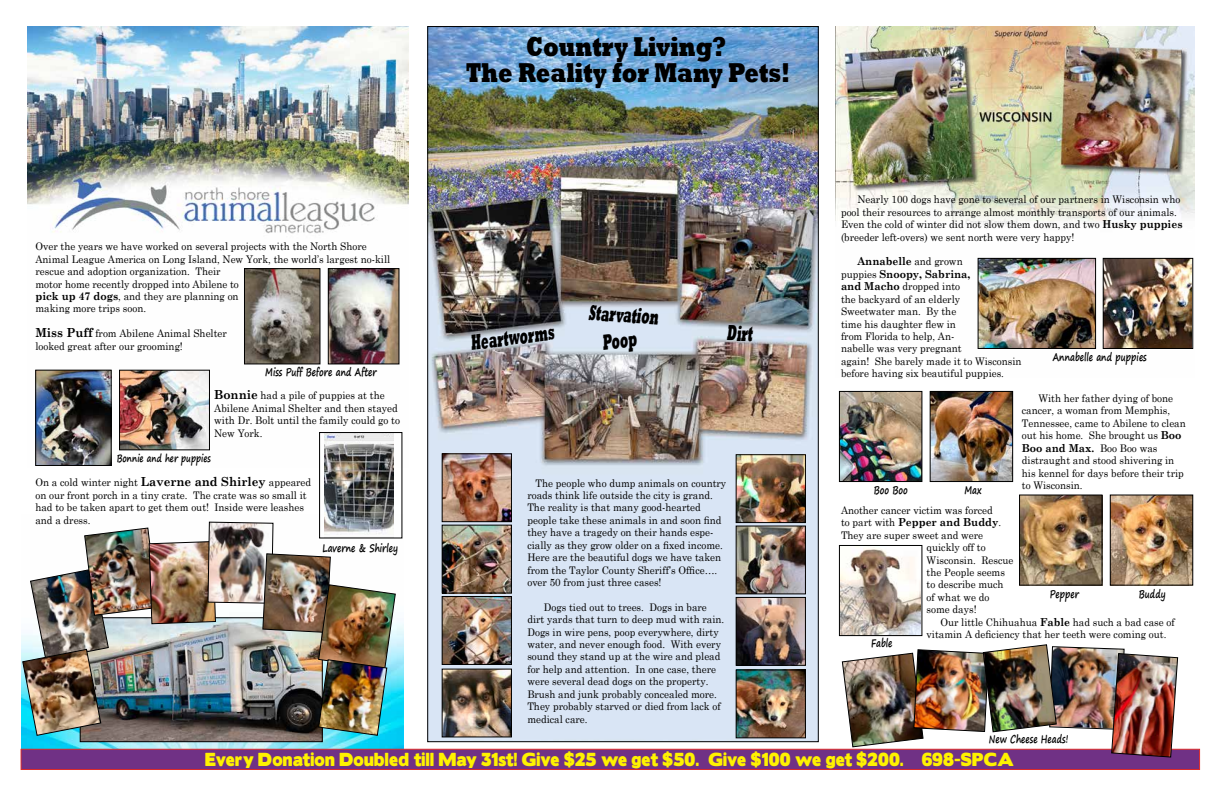
<style>
.page{position:relative;width:1224px;height:792px;background:#fff}
.page>*{position:absolute;margin:0;border:0;box-sizing:border-box;transform-origin:0 0}
.t1{font:800 28px/26px "Rockwell";color:#000;text-align:center;scale:.75 1}
.t2{font:800 22.4px "Rockwell";color:#000;scale:.5 1}
.t3{font:16.8px "Boris Black Bloxx";letter-spacing:.02em;color:#fff200;scale:.9 1}
.t4{font:700 11.1px "Segoe Print";color:#000;scale:.75 1}
.t5{font:700 11px/12.4px "Century Schoolbook";color:#000;scale:.94 1}
.t6{font:10.5px/12.4px "Century Schoolbook";color:#000;scale:.94 1}
.t7{font:700 10.5px "Segoe Print";color:#000;scale:.75 1}
.s1{font-weight:700;font-size:11px}
.s2{font-weight:700;font-size:12.5px}
.s3{font-weight:400;font-size:10.5px}
</style>
<div class="page">
<img style="left:835px;top:26px;width:359px;height:323px">
<img style="left:22px;top:514px;width:381px;height:235px">
<img style="left:27px;top:26px;width:382px;height:442px">
<img style="left:429px;top:28px;width:388px;height:712px">
<div style="left:21px;top:749px;width:1179px;height:21px;background:#703185;border:1px solid #da292b"></div>
<img style="left:246px;top:270px;width:72px;height:92px">
<div style="left:244px;top:268px;width:76px;height:96px;border:1px solid #000"></div>
<img style="left:444px;top:456px;width:66px;height:64px">
<div style="left:442px;top:454px;width:70px;height:68px;border:1px solid #000"></div>
<img style="left:444px;top:527px;width:66px;height:64px">
<div style="left:442px;top:525px;width:70px;height:68px;border:1px solid #000"></div>
<img style="left:444px;top:598px;width:66px;height:65px">
<div style="left:442px;top:596px;width:70px;height:69px;border:1px solid #000"></div>
<img style="left:444px;top:671px;width:66px;height:64px">
<div style="left:442px;top:669px;width:70px;height:68px;border:1px solid #000"></div>
<img style="left:738px;top:456px;width:66px;height:65px">
<div style="left:736px;top:454px;width:70px;height:69px;border:1px solid #000"></div>
<img style="left:738px;top:528px;width:66px;height:64px">
<div style="left:736px;top:526px;width:70px;height:68px;border:1px solid #000"></div>
<img style="left:738px;top:599px;width:66px;height:65px">
<div style="left:736px;top:597px;width:70px;height:69px;border:1px solid #000"></div>
<img style="left:738px;top:672px;width:66px;height:64px">
<div style="left:736px;top:670px;width:70px;height:68px;border:1px solid #000"></div>
<img style="left:330px;top:270px;width:67px;height:92px">
<div style="left:328px;top:268px;width:71px;height:96px;border:1px solid #000"></div>
<img style="left:37px;top:372px;width:72px;height:92px">
<div style="left:35px;top:370px;width:76px;height:96px;border:1px solid #000"></div>
<img style="left:121px;top:372px;width:87px;height:76px">
<div style="left:119px;top:370px;width:91px;height:80px;border:1px solid #000"></div>
<img style="left:325px;top:434px;width:69px;height:88px">
<div style="left:319px;top:432px;width:83px;height:106px;border:1px solid #000"></div>
<img style="left:82px;top:736px;width:239px;height:4px">
<img style="left:22px;top:522px;width:374px;height:214px">
<img style="left:980px;top:260px;width:114px;height:87px">
<div style="left:978px;top:258px;width:118px;height:91px;border:1px solid #000"></div>
<img style="left:1105px;top:260px;width:86px;height:87px">
<div style="left:1103px;top:258px;width:90px;height:91px;border:1px solid #000"></div>
<img style="left:841px;top:393px;width:79px;height:87px">
<div style="left:839px;top:391px;width:83px;height:91px;border:1px solid #000"></div>
<img style="left:932px;top:393px;width:79px;height:87px">
<div style="left:930px;top:391px;width:83px;height:91px;border:1px solid #000"></div>
<img style="left:1021px;top:497px;width:79px;height:86px">
<div style="left:1019px;top:495px;width:83px;height:90px;border:1px solid #000"></div>
<img style="left:1112px;top:497px;width:79px;height:86px">
<div style="left:1110px;top:495px;width:83px;height:90px;border:1px solid #000"></div>
<img style="left:841px;top:547px;width:79px;height:87px">
<div style="left:839px;top:545px;width:83px;height:91px;border:1px solid #000"></div>
<img style="left:842px;top:644px;width:336px;height:114px">
<p class="t6" style="left:35px;top:239px;width:379px">Over the years we have worked on several projects with the North Shore Animal League America on Long Island, New York, the world’s largest no-kill rescue and adoption organization. Their<br>motor home recently dropped into Abilene to<br><span class="s1">pick up 47 dogs</span>, and they are planning on<br>making more trips soon.</p>
<p class="t6" style="left:35px;top:326px;width:205px"><span class="s2">Miss Puff</span> from Abilene Animal Shelter looked great after our grooming!</p>
<p class="t6" style="left:214px;top:388px;width:199px"><span class="s2">Bonnie</span> had a pile of puppies at the<br>Abilene Animal Shelter and then stayed with Dr. Bolt until the family could go to<br>New York.</p>
<p class="t4" style="left:265px;top:362px;width:150px">Miss Puff Before and After</p>
<p class="t7" style="left:117px;top:449px;width:127px">Bonnie and her puppies</p>
<p class="t6" style="left:35px;top:475px;width:295px">On a cold winter night <span class="s2">Laverne and Shirley</span> appeared on our front porch in a tiny crate. The crate was so small it had to be taken apart to get them out! Inside were leashes and a dress.</p>
<p class="t4" style="left:322px;top:537px;width:102px">Laverne &amp; Shirley</p>
<h1 class="t1" style="left:466px;top:34px;width:434px">Country Living?<br>The Reality for Many Pets!</h1>
<h2 class="t2" style="left:469px;top:330px;width:169px;rotate:-7deg">Heartworms</h2>
<h2 class="t2" style="left:590px;top:299px;width:141px;rotate:4deg">Starvation</h2>
<h2 class="t2" style="left:601px;top:330px;width:70px;rotate:-7deg">Poop</h2>
<h2 class="t2" style="left:727px;top:320px;width:53px;rotate:1deg">Dirt</h2>
<p class="t6" style="left:527px;top:476px;width:213px;text-indent:8px">The people who dump animals on country roads think life outside the city is grand.<br>The reality is that many good-hearted people take these animals in and soon find they have a tragedy on their hands espe&shy;cially as they grow older on a fixed income.<br>Here are the beautiful dogs we have taken from the Taylor County Sheriff’s Office…. over 50 from just three cases!</p>
<p class="t6" style="left:527px;top:600px;width:211px;text-indent:16px">Dogs tied out to trees. Dogs in bare dirt yards that turn to deep mud with rain.<br>Dogs in wire pens, poop everywhere, dirty water, and never enough food. With every sound they stand up at the wire and plead for help and attention. In one case, there were several dead dogs on the property.<br>Brush and junk probably concealed more.<br>They probably starved or died from lack of medical care.</p>
<p class="t6" style="left:841px;top:192px;width:365px;text-indent:16px">Nearly 100 dogs have gone to several of our partners in Wisconsin who pool their resources to arrange almost monthly transports of our animals.<br>Even the cold of winter did not slow them down, and two <span class="s1">Husky puppies </span>(breeder left-overs) we sent north were very happy!</p>
<p class="t5" style="left:841px;top:255px;width:139px;text-indent:16px">Annabelle <span class="s3">and grown puppies</span> Snoopy, Sabrina,</p>
<p class="t6" style="left:841px;top:279px;width:194px"><span class="s1">and Macho</span> dropped into<br>the backyard of an elderly<br>Sweetwater man. By the<br>time his daughter flew in<br>from Florida to help, An-<br>nabelle was very pregnant<br>again! She barely made it to Wisconsin before having six beautiful puppies.</p>
<p class="t6" style="left:1022px;top:391px;width:176px;text-indent:16px">With her father dying of bone cancer, a woman from Memphis,<br>Tennessee, came to Abilene to clean out his home. She brought us <span class="s1">Boo</span></p>
<p class="t5" style="left:1022px;top:441px;width:146px">Boo and Max. <span class="s3">Boo Boo was</span></p>
<p class="t6" style="left:1022px;top:453px;width:174px">distraught and stood shivering in his kennel for days before their trip to Wisconsin.</p>
<p class="t6" style="left:841px;top:503px;width:163px">Another cancer victim was forced</p>
<p class="t5" style="left:841px;top:516px;width:172px"><span class="s3">to part with</span> Pepper and Buddy<span class="s3">.</span></p>
<p class="t6" style="left:927px;top:528px;width:94px;text-indent:-86px">They are super sweet and were quickly off to<br>Wisconsin. Rescue the People seems to describe much of what we do some days!</p>
<p class="t6" style="left:927px;top:615px;width:265px;text-indent:14px">Our little Chihuahua <span class="s1">Fable</span> had such a bad case of vitamin A deficiency that her teeth were coming out.</p>
<p class="t4" style="left:1053px;top:347px;width:127px">Annabelle and puppies</p>
<p class="t4" style="left:874px;top:480px;width:47px">Boo Boo</p>
<p class="t4" style="left:964px;top:480px;width:24px">Max</p>
<p class="t4" style="left:1050px;top:584px;width:40px">Pepper</p>
<p class="t4" style="left:1139px;top:584px;width:37px">Buddy</p>
<p class="t4" style="left:871px;top:633px;width:30px">Fable</p>
<p class="t4" style="left:989px;top:729px;width:108px">New Cheese Heads!</p>
<h3 class="t3" style="left:205px;top:747px;width:899px">Every Donation Doubled till May 31st! Give $25 we get $50. Give $100 we get $200. 698-SPCA</h3>
</div>
